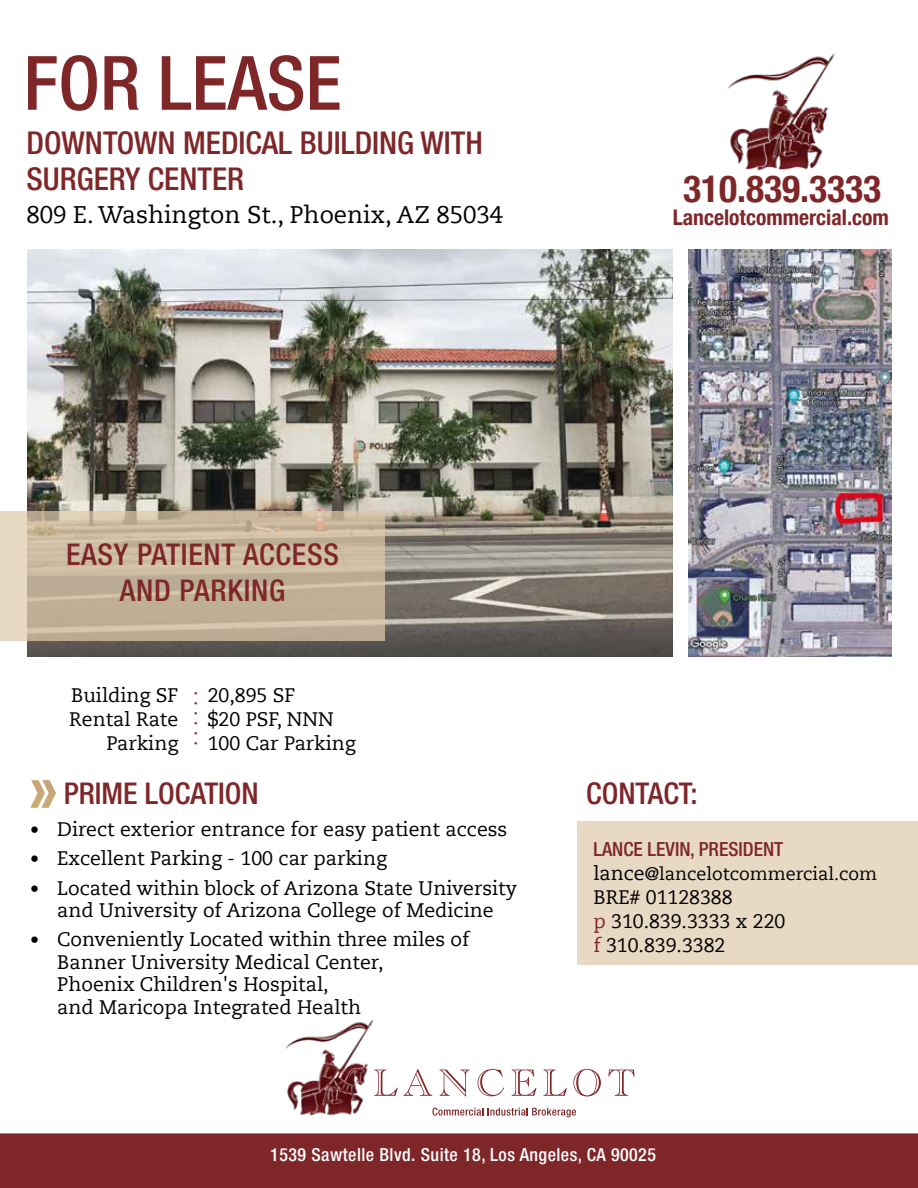
<style>
.page{position:relative;width:918px;height:1188px;background:#fff}
.page>*{position:absolute;margin:0;border:0;box-sizing:border-box;transform-origin:0 0}
.t1{font:500 condensed 75px "Helvetica Neue";color:#7f2629}
.t2{font:700 condensed 37.5px "Helvetica Neue";color:#7f2629}
.t3{font:500 condensed 31.5px/36px "Helvetica Neue";color:#7f2629}
.t4{font:500 condensed 30px/36px "Helvetica Neue";letter-spacing:.025em;color:#7f2629;text-align:center}
.t5{font:500 condensed 30px "Helvetica Neue";color:#7f2629}
.t6{font:24px "Caecilia Com 55 Roman";color:#000}
.t7{font:700 condensed 21.6px "Helvetica Neue";color:#7f2629}
.t8{font:19.5px/24px "Caecilia Com 55 Roman";color:#000}
.t9{font:500 condensed 19.5px "Helvetica Neue";color:#7f2629}
.t10{font:19.5px "Caecilia Com 55 Roman";color:#7f2629}
.t11{font:500 condensed 18px "Helvetica Neue";letter-spacing:.025em;color:#fff}
.t12{font:18px "Caecilia Com 55 Roman";color:#000}
.s1{font-size:18px}
.s2{font-size:19.5px}
.s3{color:#7f2629}
</style>
<div class="page">
<img style="left:689px;top:249px;width:202px;height:407px">
<img style="left:27px;top:249px;width:645px;height:407px">
<div style="left:0;top:1133px;width:918px;height:55px;background:#7f2629"></div>
<img style="left:727px;top:53px;width:108px;height:118px">
<svg style="left:377px;top:1069px;width:55px;height:27px"></svg>
<svg style="left:440px;top:1070px;width:29px;height:26px"></svg>
<svg style="left:478px;top:1069px;width:26px;height:27px"></svg>
<svg style="left:512px;top:1070px;width:25px;height:26px"></svg>
<svg style="left:543px;top:1070px;width:24px;height:26px"></svg>
<svg style="left:573px;top:1069px;width:28px;height:27px"></svg>
<svg style="left:608px;top:1070px;width:27px;height:26px"></svg>
<svg style="left:433px;top:1108px;width:143px;height:9px"></svg>
<img style="left:285px;top:1020px;width:92px;height:96px">
<svg style="left:0;top:511px;width:384px;height:130px;background:#c8b8a0"></svg>
<svg style="left:30px;top:780px;width:26px;height:28px"></svg>
<div style="left:578px;top:821px;width:340px;height:144px;background:#e7d9c3"></div>
<h1 class="t1" style="left:24px;top:38px;width:319px">FOR LEASE</h1>
<h3 class="t3" style="left:27px;top:124px;width:458px">DOWNTOWN MEDICAL BUILDING WITH<br>SURGERY CENTER</h3>
<p class="t6" style="left:27px;top:199px;width:478px">809 E. Washington St., Phoenix, AZ 85034</p>
<h2 class="t2" style="left:683px;top:158px;width:199px">310.839.3333</h2>
<p class="t7" style="left:673px;top:199px;width:218px">Lancelotcommercial.com</p>
<h3 class="t4" style="left:66px;top:536px;width:274px">EASY PATIENT ACCESS<br>AND PARKING</h3>
<p class="t8" style="left:69px;top:683px;width:111px;text-align:right">Building SF<br>Rental Rate<br>Parking</p>
<p class="t8" style="left:208px;top:683px;width:127px">20,895 SF<br>$20 PSF, NNN</p>
<p class="t10" style="left:177px;top:746px;width:58px;rotate:-90deg">. . . . . .</p>
<p class="t8" style="left:208px;top:731px;width:149px">100 Car Parking</p>
<h3 class="t5" style="left:64px;top:775px;width:196px">PRIME LOCATION</h3>
<p class="t8" style="left:30px;top:817px;width:479px"><span class="s1">•</span> Direct exterior entrance for easy patient access</p>
<p class="t8" style="left:30px;top:846px;width:358px"><span class="s1">•</span> Excellent Parking - 100 car parking</p>
<p class="t8" style="left:30px;top:876px;width:488px;line-height:22.5px;text-align:center"><span class="s1">•</span> Located within block of Arizona State University and University of Arizona College of Medicine</p>
<p class="t8" style="left:57px;top:928px;width:414px;line-height:22.5px;text-indent:-27px"><span class="s1">•</span> Conveniently Located within three miles of Banner University Medical Center,<br>Phoenix Children's Hospital,<br>and Maricopa Integrated Health</p>
<h3 class="t5" style="left:586px;top:776px;width:113px">CONTACT:</h3>
<p class="t9" style="left:593px;top:838px;width:191px">LANCE LEVIN, PRESIDENT</p>
<p class="t12" style="left:593px;top:862px;width:285px"><span class="s2">lance</span>@lancelotcommercial.com</p>
<p class="t8" style="left:593px;top:885px;width:193px">BRE# 01128388<br><span class="s3">p</span> 310.839.3333 x 220 <span class="s3">f</span> 310.839.3382</p>
<p class="t11" style="left:270px;top:1144px;width:387px">1539 Sawtelle Blvd. Suite 18, Los Angeles, CA 90025</p>
</div>
